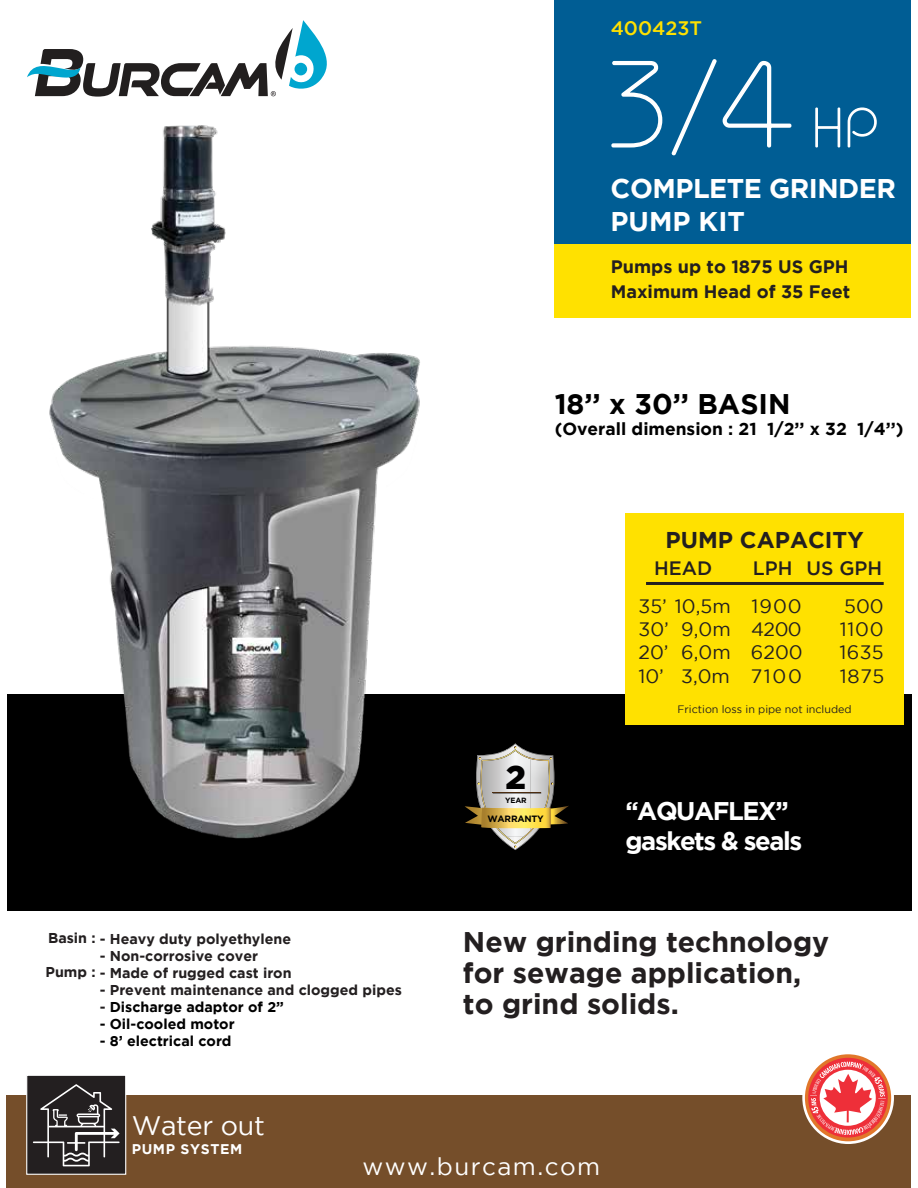
<style>
.page{position:relative;width:918px;height:1188px;background:#fff}
.page>*{position:absolute;margin:0;border:0;box-sizing:border-box;transform-origin:0 0}
.t1{font:100 124.5px "Geoma";color:#fff}
.t2{font:900 33px "Gotham";color:#000}
.t3{font:700 28.35px/31px "Gotham";color:#231f20}
.t4{font:700 28.35px "Gotham";color:#000}
.t5{font:700 27px/33.3px "Gotham";letter-spacing:-.02em;color:#fff}
.t6{font:26.85px "Gotham";letter-spacing:-.01em;color:#fff}
.t7{font:700 25.5px/30.3px "Gotham";letter-spacing:-.055em;color:#fff}
.t8{font:24.3px "Gotham";letter-spacing:.06em;color:#fff}
.t9{font:700 22.8px "Gotham";color:#231f20}
.t10{font:500 19.5px "Gotham";color:#ffe100}
.t11{font:19.35px "Gotham";color:#231f20}
.t12{font:500 19.35px "Gotham";color:#231f20}
.t13{font:19.35px "Gotham";letter-spacing:.025em;color:#231f20}
.t14{font:700 18px/25.5px "Gotham";color:#231f20}
.t15{font:700 17.4px "Gotham";color:#000}
.t16{font:700 14.25px/17.1px "Gotham";color:#231f20}
.t17{font:700 14.25px "Gotham";color:#000}
.t18{font:700 14.1px "Gotham";letter-spacing:.045em;color:#fff}
.t19{font:10.8px "Gotham";color:#231f20}
.t20{font:700 9.15px "Gotham";letter-spacing:-.025em;color:#000}
.t21{font:700 7.65px "Gotham";color:#000}
.s1{font-size:56.4px}
.s2{color:#231f20}
</style>
<div class="page">
<div style="left:7px;top:1096px;width:904px;height:92px;background:#754e2a"></div>
<div style="left:26px;top:1075px;width:100px;height:100px;background:#231f20;border:1px solid #fff"></div>
<svg style="left:33px;top:1084px;width:87px;height:82px"></svg>
<div style="left:7px;top:694px;width:904px;height:217px;background:#000"></div>
<div style="left:555px;top:0;width:356px;height:286px;background:#005d94"></div>
<div style="left:555px;top:244px;width:356px;height:73px;background:#ffe100"></div>
<svg style="left:465px;top:744px;width:104px;height:106px"></svg>
<hr style="left:493px;top:793px;width:48px;height:1px;background:#4c2d10">
<svg style="left:611px;top:61px;width:52px;height:87px"></svg>
<svg style="left:672px;top:59px;width:45px;height:97px"></svg>
<svg style="left:723px;top:60px;width:69px;height:88px"></svg>
<svg style="left:815px;top:107px;width:26px;height:41px"></svg>
<svg style="left:847px;top:107px;width:30px;height:41px"></svg>
<div style="left:626px;top:514px;width:278px;height:211px;background:#ffe100"></div>
<hr style="left:646px;top:582px;width:238px;height:3px;background:#231f20">
<svg style="left:27px;top:20px;width:300px;height:77px"></svg>
<svg style="left:802px;top:1052px;width:92px;height:92px"></svg>
<div style="left:805px;top:1054px;width:86px;height:87px;background:#e1772a;border-radius:50%"></div>
<svg style="left:808px;top:1058px;width:80px;height:80px"></svg>
<svg style="left:810px;top:1062px;width:76px;height:73px;background:#f18685"></svg>
<img style="left:49px;top:125px;width:371px;height:714px">
<h3 class="t10" style="left:611px;top:17px;width:93px">400423T</h3>
<h1 class="t1" style="left:607px;top:38px;width:272px">3/4 <span class="s1">HP</span></h1>
<h3 class="t5" style="left:611px;top:171px;width:287px">COMPLETE GRINDER<br>PUMP KIT</h3>
<p class="t14" style="left:611px;top:253px;width:241px">Pumps up to 1875 US GPH<br>Maximum Head of 35 Feet</p>
<h3 class="t4" style="left:555px;top:387px;width:237px">18’’ x 30’’ BASIN</h3>
<p class="t15" style="left:555px;top:418px;width:350px">(Overall dimension : 21 1/2’’ x 32 1/4’’)</p>
<p class="t16" style="left:48px;top:930px;width:245px">Basin : - Heavy duty polyethylene</p>
<p class="t16" style="left:46px;top:947px;width:248px;text-indent:54px">- Non-corrosive cover<br>Pump : - Made of rugged cast iron</p>
<p class="t16" style="left:100px;top:981px;width:304px">- Prevent maintenance and clogged pipes</p>
<p class="t17" style="left:100px;top:999px;width:186px"><span class="s2">-</span> Discharge adaptor of 2”</p>
<p class="t17" style="left:100px;top:1016px;width:136px">- Oil-cooled motor</p>
<p class="t17" style="left:100px;top:1033px;width:133px">- 8’ electrical cord</p>
<h3 class="t6" style="left:132px;top:1111px;width:135px">Water out</h3>
<p class="t18" style="left:132px;top:1141px;width:112px">PUMP SYSTEM</p>
<h2 class="t2" style="left:506px;top:758px;width:22px">2</h2>
<p class="t21" style="left:505px;top:796px;width:23px">YEAR</p>
<p class="t20" style="left:488px;top:813px;width:58px">WARRANTY</p>
<h3 class="t9" style="left:666px;top:527px;width:200px">PUMP CAPACITY</h3>
<h3 class="t12" style="left:654px;top:557px;width:60px">HEAD</h3>
<h3 class="t12" style="left:753px;top:557px;width:131px">LPH US GPH</h3>
<h3 class="t13" style="left:639px;top:595px;width:165px">35’ 10,5m 1900</h3>
<h3 class="t11" style="left:844px;top:595px;width:41px">500</h3>
<h3 class="t11" style="left:639px;top:619px;width:165px">30’ 9,0m 4200</h3>
<h3 class="t11" style="left:840px;top:619px;width:45px">1100</h3>
<h3 class="t11" style="left:639px;top:642px;width:166px">20’ 6,0m 6200</h3>
<h3 class="t11" style="left:840px;top:642px;width:46px">1635</h3>
<h3 class="t11" style="left:638px;top:665px;width:165px">10’ 3,0m 7100</h3>
<h3 class="t11" style="left:840px;top:665px;width:46px">1875</h3>
<p class="t19" style="left:677px;top:704px;width:176px">Friction loss in pipe not included</p>
<h3 class="t7" style="left:626px;top:795px;width:178px">‘‘AQUAFLEX’’ gaskets &amp; seals</h3>
<h3 class="t3" style="left:463px;top:926px;width:368px">New grinding technology for sewage application, to grind solids.</h3>
<h3 class="t8" style="left:363px;top:1153px;width:239px">www.burcam.com</h3>
</div>
